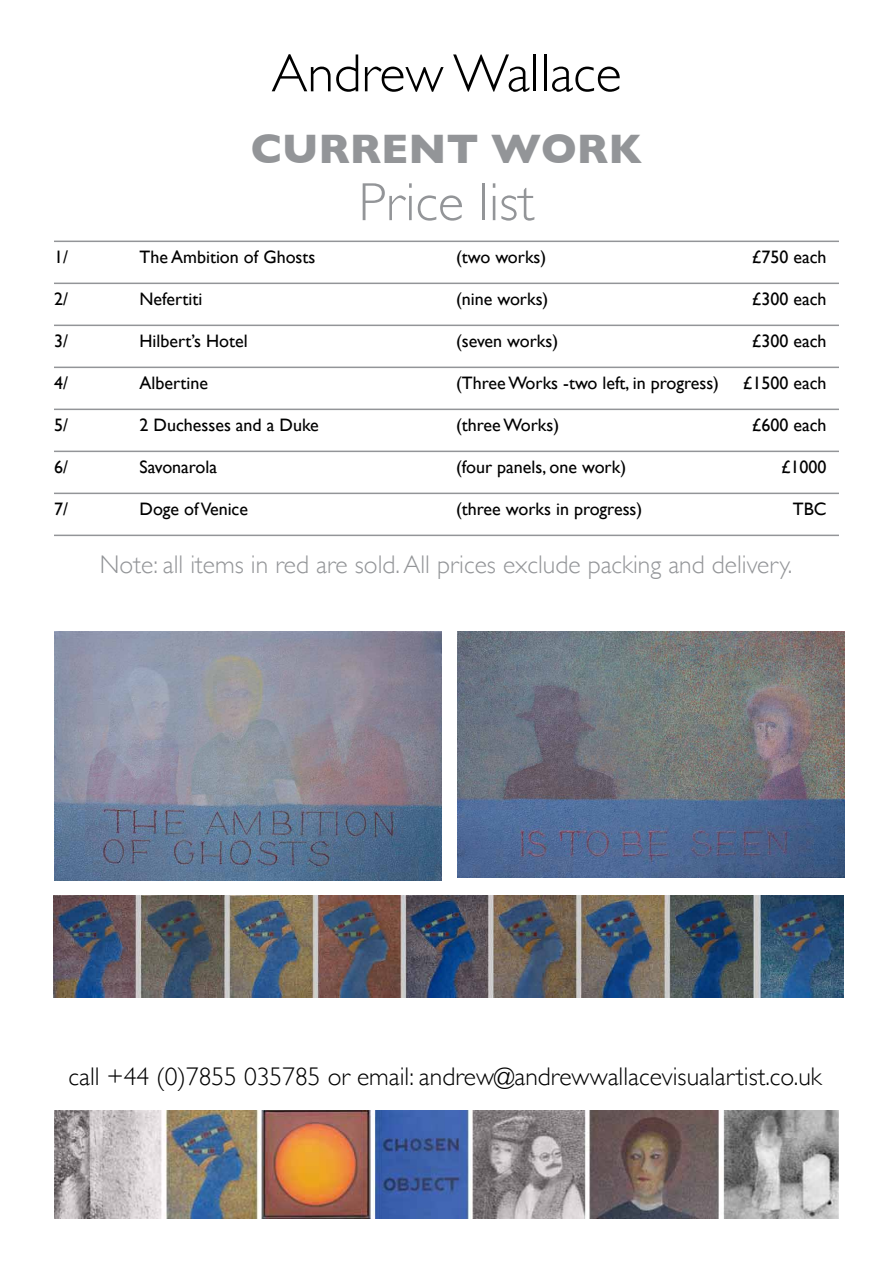
<style>
.page{position:relative;width:893px;height:1263px;background:#fff}
.page>*{position:absolute;margin:0;border:0;box-sizing:border-box;transform-origin:0 0}
.t1{font:300 54px "Gill Sans";color:#000}
.t2{font:300 54px "Gill Sans";color:#939598}
.t3{font:700 42px "Gill Sans";color:#939598}
.t4{font:300 25.5px "Gill Sans";color:#000}
.t5{font:300 25.5px "Gill Sans";color:#939598}
.t6{font:18px "Gill Sans";color:#000}
</style>
<div class="page">
<hr style="left:54px;top:241px;width:785px;height:1px;background:#939598">
<hr style="left:54px;top:283px;width:785px;height:1px;background:#939598">
<hr style="left:54px;top:325px;width:785px;height:1px;background:#939598">
<hr style="left:54px;top:367px;width:785px;height:1px;background:#939598">
<hr style="left:54px;top:409px;width:785px;height:1px;background:#939598">
<hr style="left:54px;top:451px;width:785px;height:1px;background:#939598">
<hr style="left:54px;top:493px;width:785px;height:1px;background:#939598">
<hr style="left:54px;top:535px;width:785px;height:1px;background:#939598">
<img style="left:54px;top:1110px;width:785px;height:108px">
<img style="left:54px;top:631px;width:387px;height:249px">
<img style="left:458px;top:631px;width:387px;height:246px">
<img style="left:53px;top:895px;width:791px;height:102px">
<h1 class="t1" style="left:271px;top:31px;width:352px">Andrew Wallace</h1>
<h2 class="t3" style="left:251px;top:116px;width:393px">CURRENT WORK</h2>
<h1 class="t2" style="left:358px;top:160px;width:178px">Price list</h1>
<p class="t6" style="left:54px;top:247px;width:16px">1/</p>
<p class="t6" style="left:140px;top:247px;width:177px">The Ambition of Ghosts</p>
<p class="t6" style="left:456px;top:247px;width:92px">(two works)</p>
<p class="t6" style="left:752px;top:247px;width:76px">£750 each</p>
<p class="t6" style="left:54px;top:289px;width:16px">2/</p>
<p class="t6" style="left:140px;top:289px;width:64px">Nefertiti</p>
<p class="t6" style="left:456px;top:289px;width:94px">(nine works)</p>
<p class="t6" style="left:752px;top:289px;width:76px">£300 each</p>
<p class="t6" style="left:54px;top:331px;width:16px">3/</p>
<p class="t6" style="left:140px;top:331px;width:110px">Hilbert’s Hotel</p>
<p class="t6" style="left:456px;top:331px;width:104px">(seven works)</p>
<p class="t6" style="left:752px;top:331px;width:76px">£300 each</p>
<p class="t6" style="left:54px;top:373px;width:16px">4/</p>
<p class="t6" style="left:140px;top:373px;width:70px">Albertine</p>
<p class="t6" style="left:456px;top:373px;width:265px">(Three Works -two left, in progress)</p>
<p class="t6" style="left:743px;top:373px;width:85px">£1500 each</p>
<p class="t6" style="left:54px;top:415px;width:16px">5/</p>
<p class="t6" style="left:140px;top:415px;width:181px">2 Duchesses and a Duke</p>
<p class="t6" style="left:456px;top:415px;width:105px">(three Works)</p>
<p class="t6" style="left:752px;top:415px;width:76px">£600 each</p>
<p class="t6" style="left:54px;top:457px;width:16px">6/</p>
<p class="t6" style="left:140px;top:457px;width:79px">Savonarola</p>
<p class="t6" style="left:456px;top:457px;width:172px">(four panels, one work)</p>
<p class="t6" style="left:781px;top:457px;width:47px">£1000</p>
<p class="t6" style="left:54px;top:499px;width:16px">7/</p>
<p class="t6" style="left:140px;top:499px;width:110px">Doge of Venice</p>
<p class="t6" style="left:456px;top:499px;width:188px">(three works in progress)</p>
<p class="t6" style="left:793px;top:499px;width:35px">TBC</p>
<h3 class="t5" style="left:100px;top:545px;width:694px">Note: all items in red are sold. All prices exclude packing and delivery.</h3>
<h3 class="t4" style="left:69px;top:1056px;width:755px">call +44 (0)7855 035785 or email: andrew@andrewwallacevisualartist.co.uk</h3>
</div>
